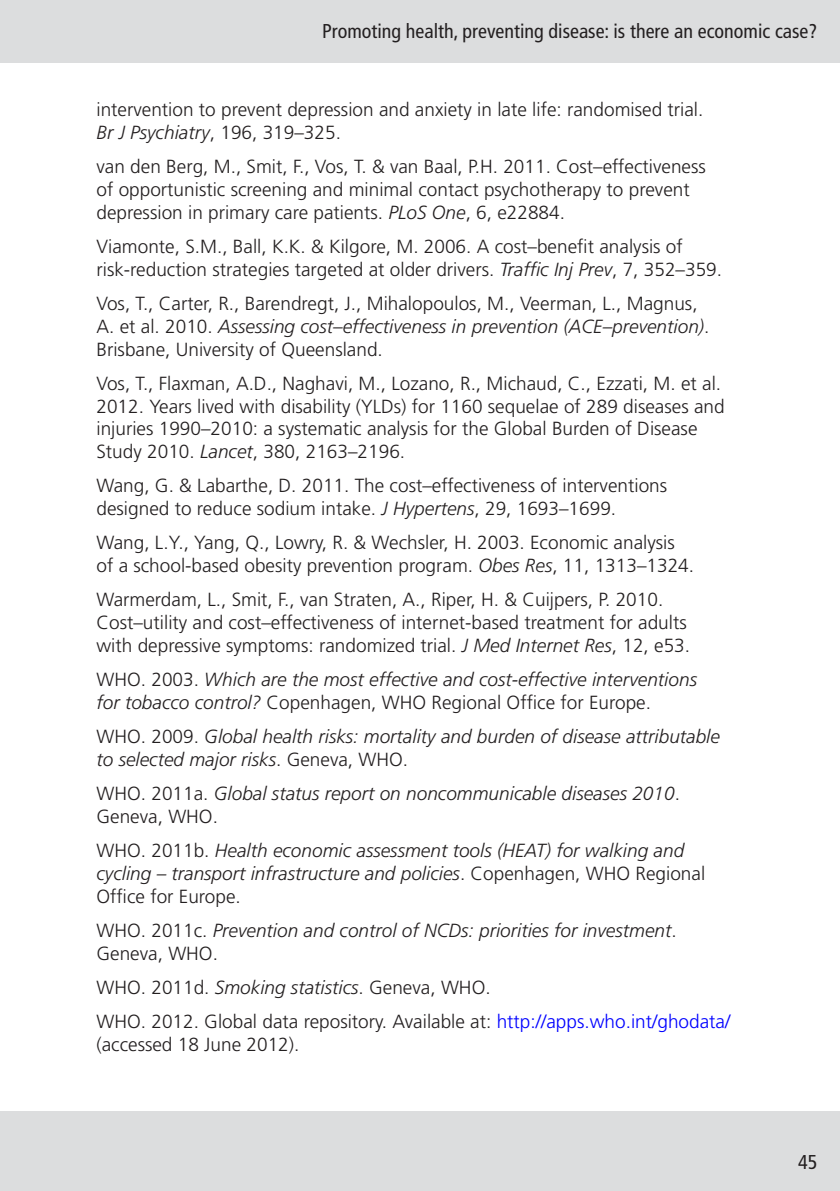
<style>
.page{position:relative;width:840px;height:1191px;background:#fff}
.page>*{position:absolute;margin:0;border:0;box-sizing:border-box;transform-origin:0 0}
.t1{font:condensed 20px "Frutiger";color:#231f20}
.t2{font:300 19px/22.8px "Frutiger";color:#231f20}
.t3{font:italic 300 19px/22.8px "Frutiger";color:#231f20}
.s1{font-style:italic}
.s2{font-style:normal}
.s3{color:#00f}
</style>
<div class="page">
<div style="left:0;top:0;width:839px;height:62px;background:#dcddde"></div>
<div style="left:0;top:1111px;width:839px;height:80px;background:#dcddde"></div>
<p class="t1" style="left:322px;top:23px;width:496px">Promoting health, preventing disease: is there an economic case?</p>
<p class="t2" style="left:96px;top:100px;width:608px">intervention to prevent depression and anxiety in late life: randomised trial.<br><span class="s1">Br J Psychiatry</span>, 196, 319–325.</p>
<p class="t2" style="left:96px;top:157px;width:610px">van den Berg, M., Smit, F., Vos, T. &amp; van Baal, P.H. 2011. Cost–effectiveness of opportunistic screening and minimal contact psychotherapy to prevent depression in primary care patients. <span class="s1">PLoS One</span>, 6, e22884.</p>
<p class="t2" style="left:96px;top:236px;width:626px">Viamonte, S.M., Ball, K.K. &amp; Kilgore, M. 2006. A cost–benefit analysis of risk-reduction strategies targeted at older drivers. <span class="s1">Traffic Inj Prev</span>, 7, 352–359.</p>
<p class="t2" style="left:96px;top:293px;width:614px">Vos, T., Carter, R., Barendregt, J., Mihalopoulos, M., Veerman, L., Magnus,<br>A. et al. 2010. <span class="s1">Assessing cost–effectiveness in prevention (ACE–prevention)</span>.<br>Brisbane, University of Queensland.</p>
<p class="t2" style="left:96px;top:373px;width:629px">Vos, T., Flaxman, A.D., Naghavi, M., Lozano, R., Michaud, C., Ezzati, M. et al.<br>2012. Years lived with disability (YLDs) for 1160 sequelae of 289 diseases and injuries 1990–2010: a systematic analysis for the Global Burden of Disease Study 2010. <span class="s1">Lancet</span>, 380, 2163–2196.</p>
<p class="t2" style="left:96px;top:476px;width:572px">Wang, G. &amp; Labarthe, D. 2011. The cost–effectiveness of interventions designed to reduce sodium intake. <span class="s1">J Hypertens</span>, 29, 1693–1699.</p>
<p class="t2" style="left:96px;top:533px;width:598px">Wang, L.Y., Yang, Q., Lowry, R. &amp; Wechsler, H. 2003. Economic analysis of a school-based obesity prevention program. <span class="s1">Obes Res</span>, 11, 1313–1324.</p>
<p class="t2" style="left:96px;top:590px;width:594px">Warmerdam, L., Smit, F., van Straten, A., Riper, H. &amp; Cuijpers, P. 2010.<br>Cost–utility and cost–effectiveness of internet-based treatment for adults with depressive symptoms: randomized trial. <span class="s1">J Med Internet Res</span>, 12, e53.</p>
<p class="t3" style="left:96px;top:669px;width:601px"><span class="s2">WHO. 2003.</span> Which are the most effective and cost-effective interventions for tobacco control? <span class="s2">Copenhagen, WHO Regional Office for Europe.</span></p>
<p class="t3" style="left:96px;top:726px;width:624px"><span class="s2">WHO. 2009.</span> Global health risks: mortality and burden of disease attributable to selected major risks<span class="s2">. Geneva, WHO.</span></p>
<p class="t3" style="left:96px;top:783px;width:584px"><span class="s2">WHO. 2011a.</span> Global status report on noncommunicable diseases 2010<span class="s2">.<br>Geneva, WHO.</span></p>
<p class="t3" style="left:96px;top:840px;width:610px"><span class="s2">WHO. 2011b.</span> Health economic assessment tools (HEAT) for walking and cycling – transport infrastructure and policies<span class="s2">. Copenhagen, WHO Regional<br>Office for Europe.</span></p>
<p class="t3" style="left:96px;top:920px;width:581px"><span class="s2">WHO. 2011c.</span> Prevention and control of NCDs: priorities for investment<span class="s2">.<br>Geneva, WHO.</span></p>
<p class="t2" style="left:96px;top:971px;width:635px;line-height:34.2px">WHO. 2011d. <span class="s1">Smoking statistics</span>. Geneva, WHO.<br>WHO. 2012. Global data repository. Available at: <span class="s3">http://apps.who.int/ghodata/</span></p>
<p class="t2" style="left:96px;top:1034px;width:204px">(accessed 18 June 2012).</p>
<p class="t1" style="left:797px;top:1154px;width:21px">45</p>
</div>
